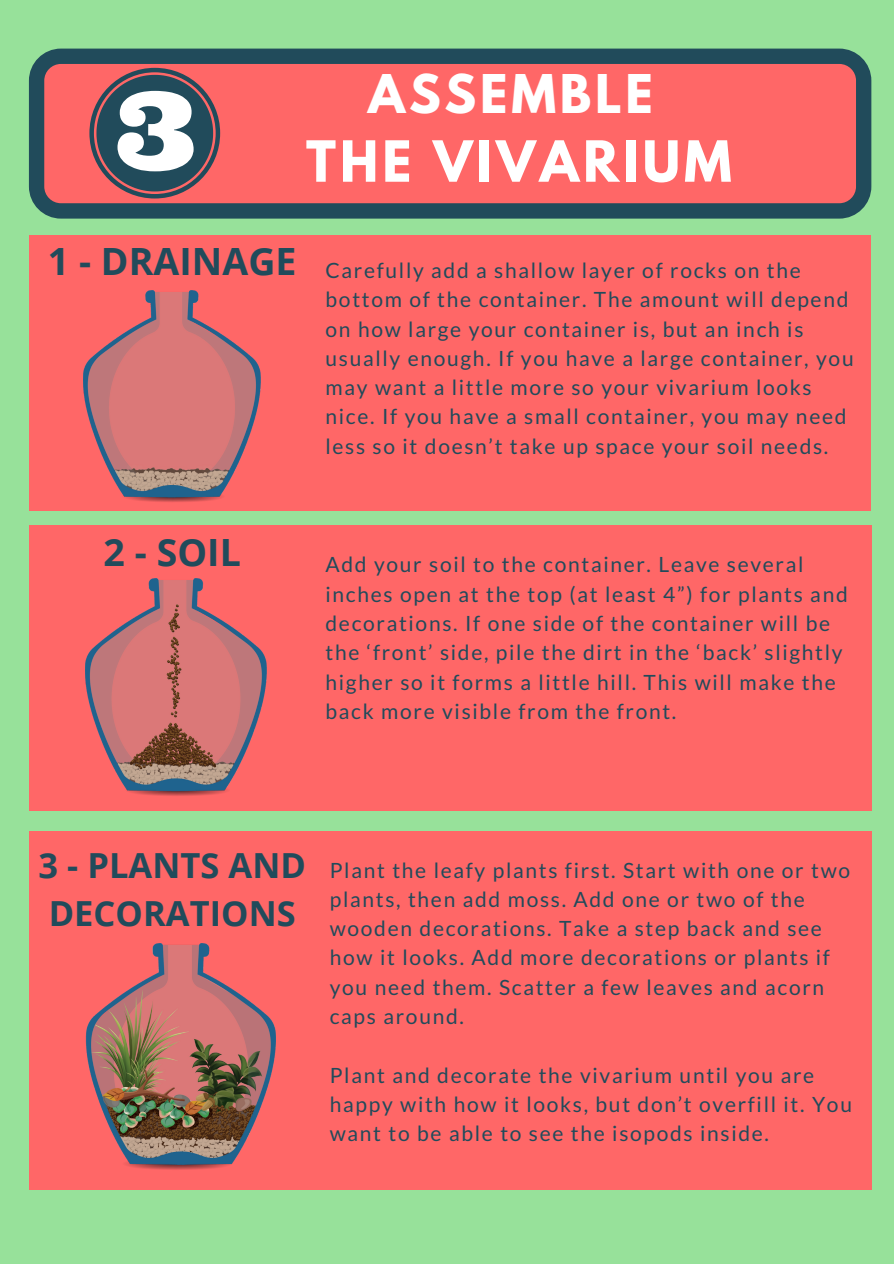
<style>
.page{position:relative;width:894px;height:1264px;background:#fff}
.page>*{position:absolute;margin:0;border:0;box-sizing:border-box;transform-origin:0 0}
.t1{font:700 50.25px "League Spartan";letter-spacing:.08em;color:#fff}
.t2{font:700 47.25px "League Spartan";letter-spacing:.08em;color:#fff}
.t3{font:700 37.5px "Open Sans";color:#214b5b}
.t4{font:700 34.5px "Open Sans";color:#214b5b}
.t5{font:21px/29.2px "Lato";letter-spacing:.08em;color:#214b5b}
</style>
<div class="page">
<div style="left:0;top:0;width:893px;height:1263px;background:#97e19a"></div>
<svg style="left:29px;top:49px;width:842px;height:170px;background:#ca6164"></svg>
<svg style="left:89px;top:68px;width:131px;height:130px;background:#937e86"></svg>
<div style="left:29px;top:235px;width:841px;height:276px;background:#ff6767"></div>
<img style="left:84px;top:290px;width:177px;height:212px">
<div style="left:29px;top:525px;width:842px;height:285px;background:#ff6767"></div>
<img style="left:85px;top:578px;width:181px;height:218px">
<div style="left:29px;top:831px;width:842px;height:358px;background:#ff6767"></div>
<img style="left:85px;top:943px;width:190px;height:227px">
<p class="t2" style="left:368px;top:70px;width:286px">ASSEMBLE</p>
<p class="t1" style="left:306px;top:136px;width:427px">THE VIVARIUM</p>
<p class="t3" style="left:48px;top:235px;width:250px">1 - DRAINAGE</p>
<p class="t5" style="left:325px;top:255px;width:529px">Carefully add a shallow layer of rocks on the bottom of the container. The amount will depend on how large your container is, but an inch is usually enough. If you have a large container, you may want a little more so your vivarium looks nice. If you have a small container, you may need less so it doesn’t take up space your soil needs.</p>
<p class="t3" style="left:104px;top:526px;width:139px">2 - SOIL</p>
<p class="t5" style="left:325px;top:549px;width:523px">Add your soil to the container. Leave several inches open at the top (at least 4”) for plants and decorations. If one side of the container will be the ‘front’ side, pile the dirt in the ‘back’ slightly higher so it forms a little hill. This will make the back more visible from the front.</p>
<p class="t4" style="left:39px;top:841px;width:269px">3 - PLANTS AND</p>
<p class="t4" style="left:49px;top:888px;width:248px">DECORATIONS</p>
<p class="t5" style="left:330px;top:854px;width:521px">Plant the leafy plants first. Start with one or two plants, then add moss. Add one or two of the wooden decorations. Take a step back and see how it looks. Add more decorations or plants if you need them. Scatter a few leaves and acorn caps around.</p>
<p class="t5" style="left:330px;top:1059px;width:523px">Plant and decorate the vivarium until you are happy with how it looks, but don’t overfill it. You want to be able to see the isopods inside.</p>
</div>
